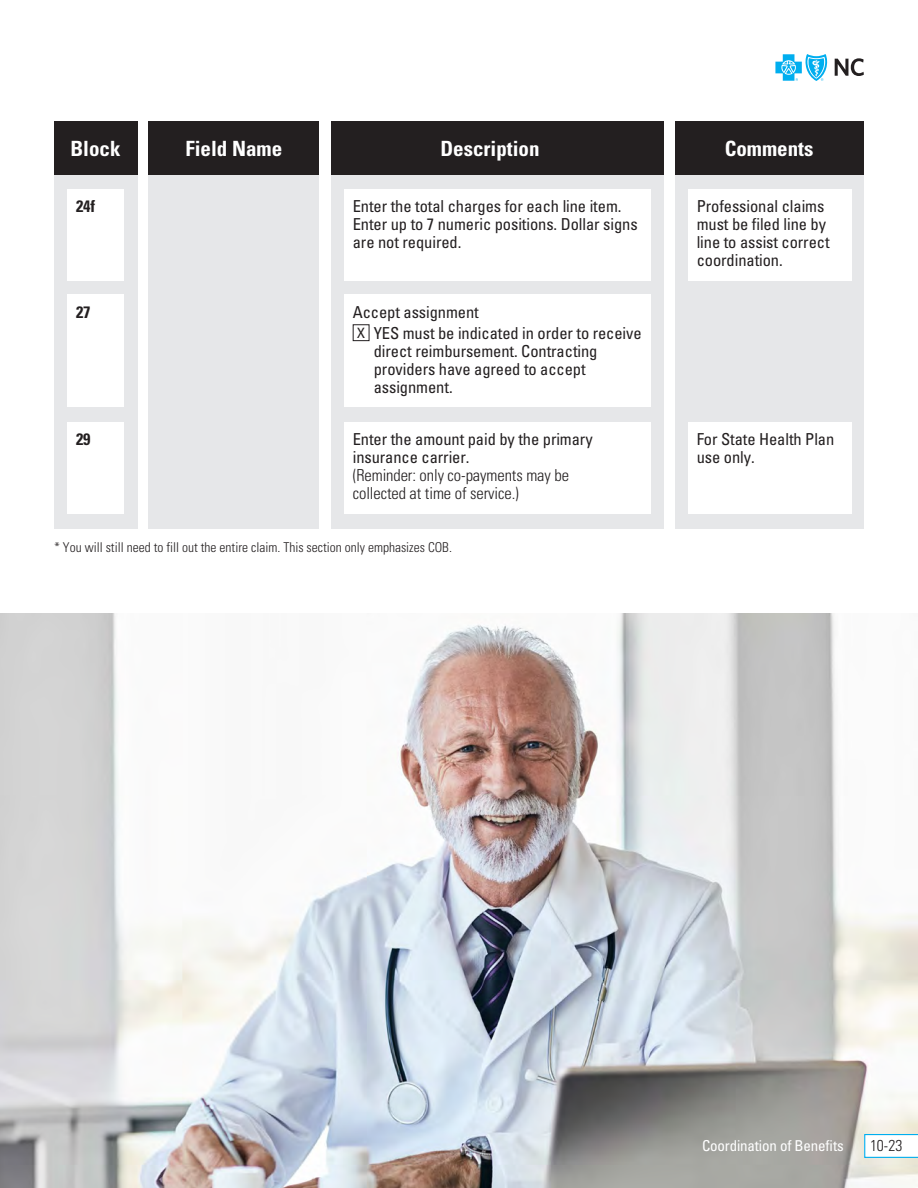
<style>
.page{position:relative;width:918px;height:1188px;background:#fff}
.page>*{position:absolute;margin:0;border:0;box-sizing:border-box;transform-origin:0 0}
.t1{font:700 condensed 21px "Univers";color:#fff}
.t2{font:condensed 16.5px/18px "Univers";letter-spacing:-.005em;color:#231f20}
.t3{font:300 condensed 16.5px/18px "Univers";letter-spacing:-.005em;color:#231f20}
.t4{font:700 condensed 16.5px "Univers";color:#231f20}
.t5{font:300 condensed 15.75px "Univers";color:#231f20}
.t6{font:condensed 15px "Univers";letter-spacing:-.01em;color:#fff}
.t7{font:condensed 14.25px "Univers";color:#231f20}
.t8{font:300 condensed 13.5px "Univers";color:#231f20}
</style>
<div class="page">
<img style="left:0;top:613px;width:918px;height:575px">
<svg style="left:864px;top:1134px;width:54px;height:24px"></svg>
<div style="left:54px;top:122px;width:83px;height:54px;background:#231f20"></div>
<div style="left:148px;top:122px;width:171px;height:54px;background:#231f20"></div>
<div style="left:331px;top:122px;width:332px;height:54px;background:#231f20"></div>
<div style="left:675px;top:122px;width:189px;height:54px;background:#231f20"></div>
<div style="left:54px;top:176px;width:83px;height:353px;background:#e6e7e9"></div>
<div style="left:68px;top:189px;width:56px;height:92px;background:#fff"></div>
<div style="left:68px;top:295px;width:56px;height:112px;background:#fff"></div>
<div style="left:68px;top:422px;width:56px;height:91px;background:#fff"></div>
<div style="left:148px;top:176px;width:171px;height:353px;background:#e6e7e9"></div>
<div style="left:331px;top:176px;width:332px;height:353px;background:#e6e7e9"></div>
<div style="left:344px;top:189px;width:307px;height:92px;background:#fff"></div>
<div style="left:344px;top:295px;width:307px;height:112px;background:#fff"></div>
<div style="left:344px;top:422px;width:307px;height:91px;background:#fff"></div>
<div style="left:675px;top:176px;width:189px;height:353px;background:#e6e7e9"></div>
<div style="left:688px;top:189px;width:164px;height:92px;background:#fff"></div>
<div style="left:688px;top:422px;width:164px;height:91px;background:#fff"></div>
<div style="left:353px;top:324px;width:16px;height:17px;border:1px solid #231f20"></div>
<svg style="left:775px;top:54px;width:53px;height:27px"></svg>
<svg style="left:835px;top:58px;width:29px;height:18px"></svg>
<p class="t1" style="left:70px;top:135px;width:52px">Block</p>
<p class="t1" style="left:185px;top:135px;width:98px">Field Name</p>
<p class="t1" style="left:440px;top:135px;width:101px">Description</p>
<p class="t1" style="left:725px;top:135px;width:90px">Comments</p>
<p class="t4" style="left:76px;top:196px;width:21px">24f</p>
<p class="t4" style="left:76px;top:302px;width:16px">27</p>
<p class="t4" style="left:76px;top:429px;width:16px">29</p>
<p class="t2" style="left:353px;top:197px;width:287px">Enter the total charges for each line item.<br>Enter up to 7 numeric positions. Dollar signs are not required.</p>
<p class="t2" style="left:374px;top:301px;width:269px;line-height:21.3px;text-indent:-21px">Accept assignment<br>YES must be indicated in order to receive</p>
<p class="t2" style="left:374px;top:342px;width:225px">direct reimbursement. Contracting providers have agreed to accept assignment.</p>
<p class="t2" style="left:353px;top:430px;width:241px">Enter the amount paid by the primary insurance carrier.</p>
<p class="t3" style="left:353px;top:466px;width:218px">(Reminder: only co-payments may be collected at time of service.)</p>
<p class="t7" style="left:357px;top:324px;width:9px">X</p>
<p class="t8" style="left:54px;top:539px;width:400px">* You will still need to fill out the entire claim. This section only emphasizes COB.</p>
<p class="t2" style="left:697px;top:197px;width:134px">Professional claims must be filed line by line to assist correct coordination.</p>
<p class="t2" style="left:697px;top:430px;width:139px">For State Health Plan use only.</p>
<p class="t6" style="left:702px;top:1136px;width:143px">Coordination of Benefits</p>
<p class="t5" style="left:870px;top:1136px;width:34px">10-23</p>
</div>
